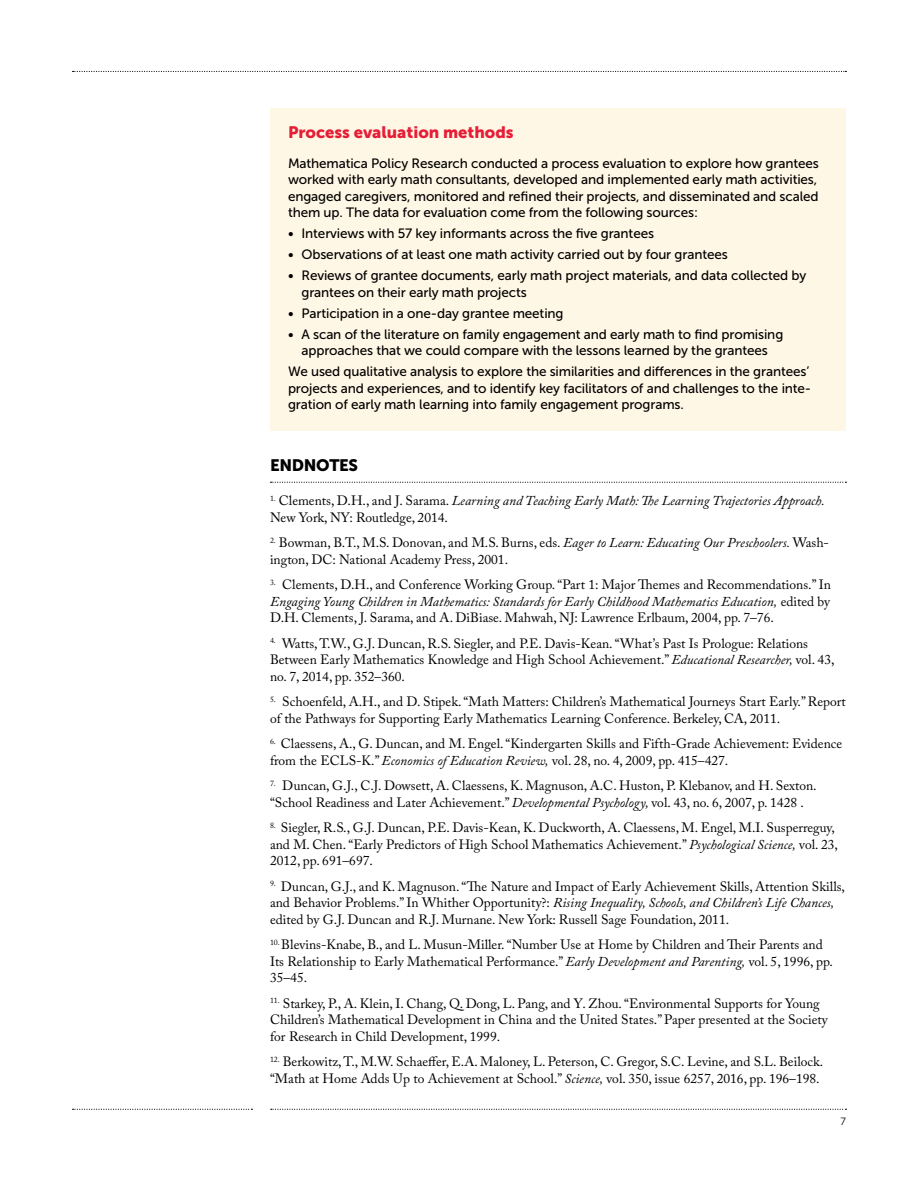
<style>
.page{position:relative;width:918px;height:1188px;background:#fff}
.page>*{position:absolute;margin:0;border:0;box-sizing:border-box;transform-origin:0 0}
.TABLE_HEADLINE___mus{font:16.5px "Museo Sans 900";color:#e61d36}
.SUBHEAD___museo_sans{font:16.5px "Museo Sans 900";letter-spacing:-.02em;color:#000}
.REFERENCES{font:13.5px/16.5px "Adobe Caslon Pro";color:#000}
.TABLE_TEXT___museo_s{font:13.5px/16.5px "Museo Sans 500";letter-spacing:-.01em;color:#000}
.REFERENCES-2{font:italic 13.5px/16.5px "Adobe Caslon Pro";color:#000}
.t1{font:10.5px "Museo Sans 300";color:#000}
.s1{font-style:normal}
.s2{font-style:italic}
</style>
<div class="page">
<svg style="left:271px;top:1109px;width:575px;height:1px"></svg>
<svg style="left:73px;top:1109px;width:179px;height:1px"></svg>
<svg style="left:73px;top:71px;width:773px;height:1px"></svg>
<svg style="left:271px;top:482px;width:575px;height:1px"></svg>
<div style="left:270px;top:108px;width:576px;height:322px;background:#fff7e5"></div>
<p class="TABLE_HEADLINE___mus" style="left:288px;top:123px;width:227px">Process evaluation methods</p>
<p class="TABLE_TEXT___museo_s" style="left:288px;top:155px;width:532px;text-align:justify">Mathematica Policy Research conducted a process evaluation to explore how grantees worked with early math consultants, developed and implemented early math activities, engaged caregivers, monitored and refined their projects, and disseminated and scaled them up. The data for evaluation come from the following sources:</p>
<p class="TABLE_TEXT___museo_s" style="left:288px;top:226px;width:368px">• Interviews with 57 key informants across the five grantees</p>
<p class="TABLE_TEXT___museo_s" style="left:288px;top:247px;width:441px">• Observations of at least one math activity carried out by four grantees</p>
<p class="TABLE_TEXT___museo_s" style="left:302px;top:268px;width:506px;text-indent:-14px">• Reviews of grantee documents, early math project materials, and data collected by grantees on their early math projects</p>
<p class="TABLE_TEXT___museo_s" style="left:288px;top:305px;width:277px">• Participation in a one-day grantee meeting</p>
<p class="TABLE_TEXT___museo_s" style="left:288px;top:326px;width:497px;text-align:center">• A scan of the literature on family engagement and early math to find promising approaches that we could compare with the lessons learned by the grantees</p>
<p class="TABLE_TEXT___museo_s" style="left:288px;top:364px;width:525px">We used qualitative analysis to explore the similarities and differences in the grantees’ projects and experiences, and to identify key facilitators of and challenges to the inte&shy;gration of early math learning into family engagement programs.</p>
<p class="SUBHEAD___museo_sans" style="left:270px;top:456px;width:90px">ENDNOTES</p>
<p class="REFERENCES-2" style="left:270px;top:492px;width:556px"><sup>1.</sup> <span class="s1">Clements, D.H., and J. Sarama.</span> Learning and Teaching Early Math: The Learning Trajectories Approach.<br><span class="s1">New York, NY: Routledge, 2014.</span></p>
<p class="REFERENCES" style="left:270px;top:534px;width:561px"><sup>2.</sup> Bowman, B.T., M.S. Donovan, and M.S. Burns, eds. <span class="s2">Eager to Learn: Educating Our Preschoolers.</span> Wash&shy;ington, DC: National Academy Press, 2001.</p>
<p class="REFERENCES" style="left:270px;top:576px;width:562px;text-align:justify"><sup>3.</sup> Clements, D.H., and Conference Working Group. “Part 1: Major Themes and Recommendations.” In <span class="s2">Engaging Young Children in Mathematics: Standards for Early Childhood Mathematics Education,</span> edited by D.H. Clements, J. Sarama, and A. DiBiase. Mahwah, NJ: Lawrence Erlbaum, 2004, pp. 7–76.</p>
<p class="REFERENCES" style="left:270px;top:635px;width:566px"><sup>4.</sup> Watts, T.W., G.J. Duncan, R.S. Siegler, and P.E. Davis-Kean. “What’s Past Is Prologue: Relations<br>Between Early Mathematics Knowledge and High School Achievement.” <span class="s2">Educational Researcher,</span> vol. 43, no. 7, 2014, pp. 352–360.</p>
<p class="REFERENCES" style="left:270px;top:693px;width:577px"><sup>5.</sup> Schoenfeld, A.H., and D. Stipek. “Math Matters: Children’s Mathematical Journeys Start Early.” Report of the Pathways for Supporting Early Mathematics Learning Conference. Berkeley, CA, 2011.</p>
<p class="REFERENCES" style="left:270px;top:735px;width:574px"><sup>6.</sup> Claessens, A., G. Duncan, and M. Engel. “Kindergarten Skills and Fifth-Grade Achievement: Evidence from the ECLS-K.” <span class="s2">Economics of Education Review,</span> vol. 28, no. 4, 2009, pp. 415–427.</p>
<p class="REFERENCES" style="left:270px;top:777px;width:548px"><sup>7.</sup> Duncan, G.J., C.J. Dowsett, A. Claessens, K. Magnuson, A.C. Huston, P. Klebanov, and H. Sexton. “School Readiness and Later Achievement.” <span class="s2">Developmental Psychology,</span> vol. 43, no. 6, 2007, p. 1428 .</p>
<p class="REFERENCES" style="left:270px;top:819px;width:570px"><sup>8.</sup> Siegler, R.S., G.J. Duncan, P.E. Davis-Kean, K. Duckworth, A. Claessens, M. Engel, M.I. Susperreguy, and M. Chen. “Early Predictors of High School Mathematics Achievement.” <span class="s2">Psychological Science,</span> vol. 23,<br>2012, pp. 691–697.</p>
<p class="REFERENCES" style="left:270px;top:878px;width:577px"><sup>9.</sup> Duncan, G.J., and K. Magnuson. “The Nature and Impact of Early Achievement Skills, Attention Skills, and Behavior Problems.” In Whither Opportunity?: <span class="s2">Rising Inequality, Schools, and Children’s Life Chances, </span>edited by G.J. Duncan and R.J. Murnane. New York: Russell Sage Foundation, 2011.</p>
<p class="REFERENCES" style="left:270px;top:936px;width:565px"><sup>10.</sup> Blevins-Knabe, B., and L. Musun-Miller. “Number Use at Home by Children and Their Parents and<br>Its Relationship to Early Mathematical Performance.” <span class="s2">Early Development and Parenting,</span> vol. 5, 1996, pp.<br>35–45.</p>
<p class="REFERENCES" style="left:270px;top:995px;width:559px"><sup>11.</sup> Starkey, P., A. Klein, I. Chang, Q. Dong, L. Pang, and Y. Zhou. “Environmental Supports for Young<br>Children’s Mathematical Development in China and the United States.” Paper presented at the Society for Research in Child Development, 1999.</p>
<p class="REFERENCES" style="left:270px;top:1053px;width:555px"><sup>12.</sup> Berkowitz, T., M.W. Schaeffer, E.A. Maloney, L. Peterson, C. Gregor, S.C. Levine, and S.L. Beilock. “Math at Home Adds Up to Achievement at School.” <span class="s2">Science,</span> vol. 350, issue 6257, 2016, pp. 196–198.</p>
<p class="t1" style="left:841px;top:1116px;width:7px">7</p>
</div>
